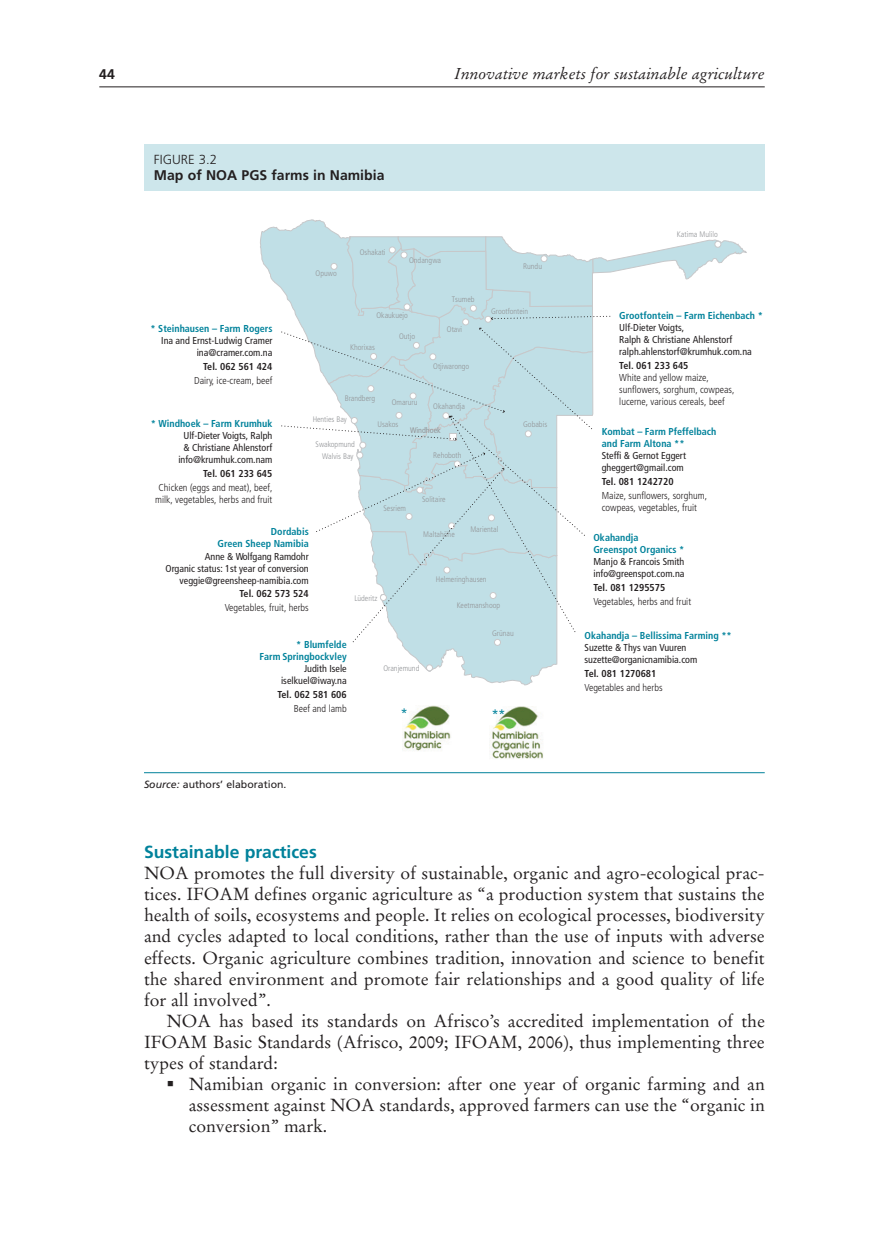
<style>
.page{position:relative;width:874px;height:1241px;background:#fff}
.page>*{position:absolute;margin:0;border:0;box-sizing:border-box;transform-origin:0 0}
.t1{font:17.5px/21px "Stempel Garamond LT Std";color:#231f20;text-align:justify}
.t2{font:700 17.5px "Frutiger LT Std";color:#00829b}
.t3{font:italic 15.75px "Stempel Garamond LT Std";color:#231f20}
.t4{font:700 14px "Frutiger LT Std";color:#231f20}
.t5{font:300 13.12px "Frutiger LT Std";color:#231f20}
.t6{font:12.25px "Frutiger LT Std";color:#00829b}
.t7{font:10.5px "Frutiger LT Std";color:#231f20}
.t8{font:condensed 9.97px/12.1px "Frutiger LT Std";color:#231f20}
.t9{font:300 condensed 9.97px/12.1px "Frutiger LT Std";color:#231f20}
.t10{font:700 condensed 9.97px/12.1px "Frutiger LT Std";color:#00829b}
.t11{font:700 condensed 9.97px "Frutiger LT Std";color:#231f20}
.t12{font:300 condensed 8.05px "Frutiger LT Std";color:#939598}
.t13{font:condensed 8.05px "Frutiger LT Std";color:#939598}
.s1{font-style:italic}
</style>
<div class="page">
<hr style="left:99px;top:86px;width:665px;height:1px;background:#231f20">
<div style="left:144px;top:144px;width:620px;height:46px;background:#cde6eb"></div>
<hr style="left:144px;top:772px;width:620px;height:1px;background:#00829b">
<svg style="left:483px;top:86px;width:110px;height:105px"></svg>
<svg style="left:260px;top:219px;width:486px;height:466px"></svg>
<img style="left:402px;top:705px;width:49px;height:46px">
<img style="left:489px;top:706px;width:54px;height:53px">
<p class="t4" style="left:99px;top:66px;width:17px">44</p>
<p class="t3" style="left:454px;top:64px;width:312px">Innovative markets for sustainable agriculture</p>
<p class="t5" style="left:154px;top:152px;width:65px">figurE 3.2</p>
<p class="t4" style="left:154px;top:167px;width:232px">Map of NOA PGS farms in Namibia</p>
<p class="t10" style="left:150px;top:322px;width:123px">* Steinhausen – Farm Rogers</p>
<p class="t8" style="left:161px;top:334px;width:113px;text-align:right">Ina and Ernst-Ludwig Cramer ina@cramer.com.na</p>
<p class="t11" style="left:203px;top:360px;width:71px">Tel. 062 561 424</p>
<p class="t9" style="left:194px;top:374px;width:80px">Dairy, ice-cream, beef</p>
<p class="t10" style="left:151px;top:417px;width:123px">* Windhoek – Farm Krumhuk</p>
<p class="t8" style="left:178px;top:429px;width:95px;text-align:center">Ulf-Dieter Voigts, Ralph &amp; Christiane Ahlenstorf info@krumhuk.com.nam</p>
<p class="t11" style="left:203px;top:467px;width:71px">Tel. 061 233 645</p>
<p class="t9" style="left:155px;top:481px;width:119px;text-align:center">Chicken (eggs and meat), beef, milk, vegetables, herbs and fruit</p>
<p class="t12" style="left:315px;top:269px;width:23px">Opuwo</p>
<p class="t12" style="left:359px;top:247px;width:27px">Oshakati</p>
<p class="t12" style="left:409px;top:255px;width:33px">Ondangwa</p>
<p class="t12" style="left:376px;top:311px;width:33px">Okaukuejo</p>
<p class="t12" style="left:451px;top:294px;width:24px">Tsumeb</p>
<p class="t12" style="left:350px;top:342px;width:26px">Khorixas</p>
<p class="t12" style="left:344px;top:393px;width:32px">Brandberg</p>
<p class="t12" style="left:399px;top:332px;width:18px">Outjo</p>
<p class="t12" style="left:391px;top:398px;width:27px">Omaruru</p>
<p class="t12" style="left:446px;top:324px;width:17px">Otavi</p>
<p class="t12" style="left:433px;top:361px;width:38px">Otjiwarongo</p>
<p class="t12" style="left:433px;top:402px;width:33px">Okahandja</p>
<p class="t12" style="left:312px;top:415px;width:36px">Henties Bay</p>
<p class="t12" style="left:377px;top:419px;width:22px">Usakos</p>
<p class="t12" style="left:315px;top:439px;width:41px">Swakopmund</p>
<p class="t12" style="left:322px;top:452px;width:33px">Walvis Bay</p>
<p class="t13" style="left:410px;top:426px;width:32px">Windhoek</p>
<p class="t12" style="left:433px;top:450px;width:30px">Rehoboth</p>
<p class="t12" style="left:422px;top:494px;width:25px">Solitaire</p>
<p class="t12" style="left:383px;top:504px;width:24px">Sesriem</p>
<p class="t12" style="left:523px;top:262px;width:20px">Rundu</p>
<p class="t12" style="left:491px;top:306px;width:39px">Grootfontein</p>
<p class="t12" style="left:523px;top:419px;width:25px">Gobabis</p>
<p class="t10" style="left:217px;top:526px;width:93px;text-align:right">Dordabis<br>Green Sheep Namibia</p>
<p class="t8" style="left:165px;top:550px;width:145px;text-align:right">Anne &amp; Wolfgang Ramdohr<br>Organic status: 1st year of conversion veggie@greensheep-namibia.com</p>
<p class="t11" style="left:239px;top:588px;width:71px">Tel. 062 573 524</p>
<p class="t9" style="left:225px;top:602px;width:85px">Vegetables, fruit, herbs</p>
<p class="t10" style="left:259px;top:638px;width:89px;text-align:right">* Blumfelde<br>Farm Springbockvley</p>
<p class="t8" style="left:281px;top:662px;width:67px;text-align:right">Judith Isele iselkuel@iway.na</p>
<p class="t11" style="left:277px;top:688px;width:71px">Tel. 062 581 606</p>
<p class="t9" style="left:294px;top:702px;width:54px">Beef and lamb</p>
<p class="t12" style="left:354px;top:593px;width:25px">Lüderitz</p>
<p class="t12" style="left:423px;top:530px;width:33px">Maltahöhe</p>
<p class="t12" style="left:470px;top:524px;width:29px">Mariental</p>
<p class="t12" style="left:435px;top:574px;width:52px">Helmeringhausen</p>
<p class="t12" style="left:456px;top:600px;width:45px">Keetmanshoop</p>
<p class="t12" style="left:492px;top:629px;width:23px">Grünau</p>
<p class="t12" style="left:383px;top:664px;width:37px">Oranjemund</p>
<p class="t6" style="left:400px;top:705px;width:8px">*</p>
<p class="t6" style="left:491px;top:706px;width:15px">**</p>
<p class="t7" style="left:144px;top:778px;width:144px"><span class="s1">Source:</span> authors’ elaboration.</p>
<p class="t12" style="left:676px;top:230px;width:42px">Katima Mulilo</p>
<p class="t10" style="left:619px;top:309px;width:145px">Grootfontein – Farm Eichenbach *</p>
<p class="t8" style="left:619px;top:321px;width:134px">Ulf-Dieter Voigts,<br>Ralph &amp; Christiane Ahlenstorf ralph.ahlenstorf@krumhuk.com.na</p>
<p class="t11" style="left:619px;top:359px;width:71px">Tel. 061 233 645</p>
<p class="t9" style="left:619px;top:371px;width:117px">White and yellow maize, sunflowers, sorghum, cowpeas, lucerne, various cereals, beef</p>
<p class="t10" style="left:601px;top:425px;width:116px">Kombat – Farm Pfeffelbach and Farm Altona **</p>
<p class="t8" style="left:601px;top:449px;width:86px">Steffi &amp; Gernot Eggert gheggert@gmail.com</p>
<p class="t11" style="left:601px;top:475px;width:73px">Tel. 081 1242720</p>
<p class="t9" style="left:601px;top:489px;width:107px">Maize, sunflowers, sorghum, cowpeas, vegetables, fruit</p>
<p class="t10" style="left:593px;top:531px;width:92px">Okahandja<br>Greenspot Organics *</p>
<p class="t8" style="left:593px;top:555px;width:92px">Manjo &amp; Francois Smith info@greenspot.com.na</p>
<p class="t11" style="left:593px;top:581px;width:73px">Tel. 081 1295575</p>
<p class="t9" style="left:593px;top:595px;width:99px">Vegetables, herbs and fruit</p>
<p class="t10" style="left:584px;top:629px;width:149px">Okahandja – Bellissima Farming **</p>
<p class="t8" style="left:584px;top:641px;width:114px">Suzette &amp; Thys van Vuuren suzette@organicnamibia.com</p>
<p class="t11" style="left:584px;top:667px;width:73px">Tel. 081 1270681</p>
<p class="t9" style="left:584px;top:681px;width:79px">Vegetables and herbs</p>
<p class="t2" style="left:144px;top:841px;width:174px">Sustainable practices</p>
<p class="t1" style="left:144px;top:862px;width:622px">NOA promotes the full diversity of sustainable, organic and agro-ecological prac&shy;tices. IFOAM defines organic agriculture as “a production system that sustains the health of soils, ecosystems and people. It relies on ecological processes, biodiversity and cycles adapted to local conditions, rather than the use of inputs with adverse effects. Organic agriculture combines tradition, innovation and science to benefit the shared environment and promote fair relationships and a good quality of life for all involved”.</p>
<p class="t1" style="left:144px;top:1009px;width:622px;text-indent:22px">NOA has based its standards on Afrisco’s accredited implementation of the IFOAM Basic Standards (Afrisco, 2009; IFOAM, 2006), thus implementing three types of standard:</p>
<p class="t1" style="left:189px;top:1072px;width:577px">Namibian organic in conversion: after one year of organic farming and an assessment against NOA standards, approved farmers can use the “organic in conversion” mark.</p>
</div>
